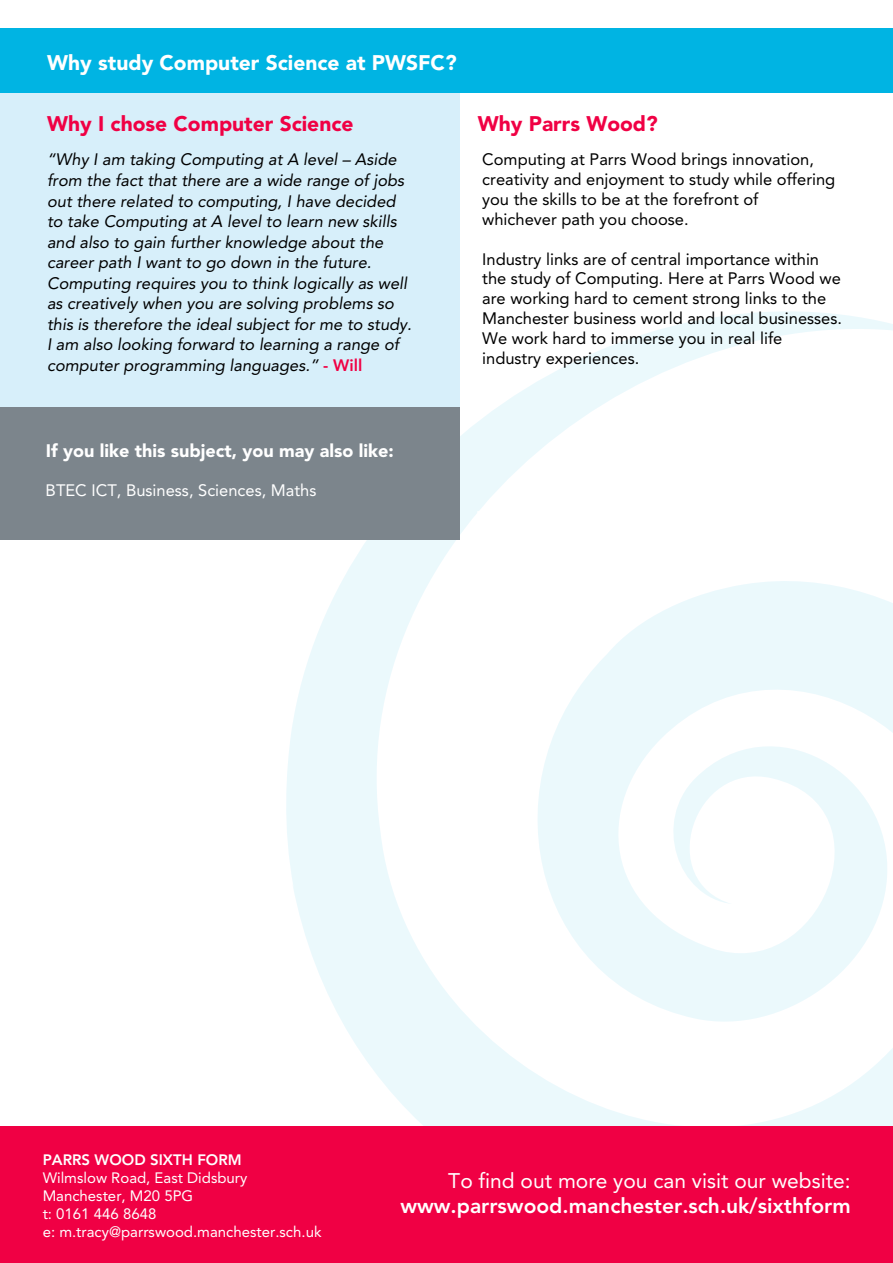
<style>
.page{position:relative;width:893px;height:1263px;background:#fff}
.page>*{position:absolute;margin:0;border:0;box-sizing:border-box;transform-origin:0 0}
.t1{font:800 21px "Avenir";color:#fff}
.t2{font:900 21px "Avenir";color:#f00044}
.t3{font:21px "Avenir";color:#fff}
.t4{font:900 21px "Avenir";color:#fff}
.t5{font:900 18px "Avenir";color:#fff}
.t6{font:italic 16.5px/20.5px "Avenir";color:#000}
.t7{font:16.5px/19.8px "Avenir";color:#000}
.t8{font:16.5px "Avenir";color:#fff}
.t9{font:15px/18px "Avenir";color:#fff}
.t10{font:800 15px "Avenir";color:#fff}
.s1{font-weight:800;font-style:normal;color:#f00044}
</style>
<div class="page">
<svg style="left:286px;top:311px;width:607px;height:816px"></svg>
<div style="left:0;top:1127px;width:893px;height:136px;background:#f00044"></div>
<div style="left:0;top:91px;width:459px;height:316px;background:#d7effa"></div>
<div style="left:0;top:407px;width:459px;height:133px;background:#7c858c"></div>
<div style="left:0;top:28px;width:893px;height:64px;background:#00b4e3"></div>
<p class="t4" style="left:47px;top:50px;width:411px">Why study Computer Science at PWSFC?</p>
<p class="t2" style="left:47px;top:111px;width:308px">Why I chose Computer Science</p>
<p class="t6" style="left:47px;top:150px;width:366px">“Why I am taking Computing at A level – Aside from the fact that there are a wide range of jobs out there related to computing, I have decided to take Computing at A level to learn new skills and also to gain further knowledge about the career path I want to go down in the future.<br>Computing requires you to think logically as well as creatively when you are solving problems so this is therefore the ideal subject for me to study.<br>I am also looking forward to learning a range of computer programming languages.” <span class="s1">- Will</span></p>
<p class="t2" style="left:478px;top:111px;width:182px">Why Parrs Wood?</p>
<p class="t7" style="left:482px;top:150px;width:355px">Computing at Parrs Wood brings innovation, creativity and enjoyment to study while offering you the skills to be at the forefront of whichever path you choose.</p>
<p class="t7" style="left:482px;top:249px;width:361px">Industry links are of central importance within the study of Computing. Here at Parrs Wood we are working hard to cement strong links to the Manchester business world and local businesses.<br>We work hard to immerse you in real life industry experiences.</p>
<p class="t5" style="left:46px;top:440px;width:349px">If you like this subject, you may also like:</p>
<p class="t8" style="left:46px;top:481px;width:272px">BTEC ICT, Business, Sciences, Maths</p>
<p class="t10" style="left:43px;top:1151px;width:201px">PARRS WOOD SIXTH FORM</p>
<p class="t9" style="left:43px;top:1169px;width:280px">Wilmslow Road, East Didsbury<br>Manchester, M20 5PG<br>t: 0161 446 8648<br>e: m.tracy@parrswood.manchester.sch.uk</p>
<p class="t3" style="left:448px;top:1168px;width:404px">To find out more you can visit our website:</p>
<p class="t1" style="left:400px;top:1193px;width:452px">www.parrswood.manchester.sch.uk/sixthform</p>
</div>
